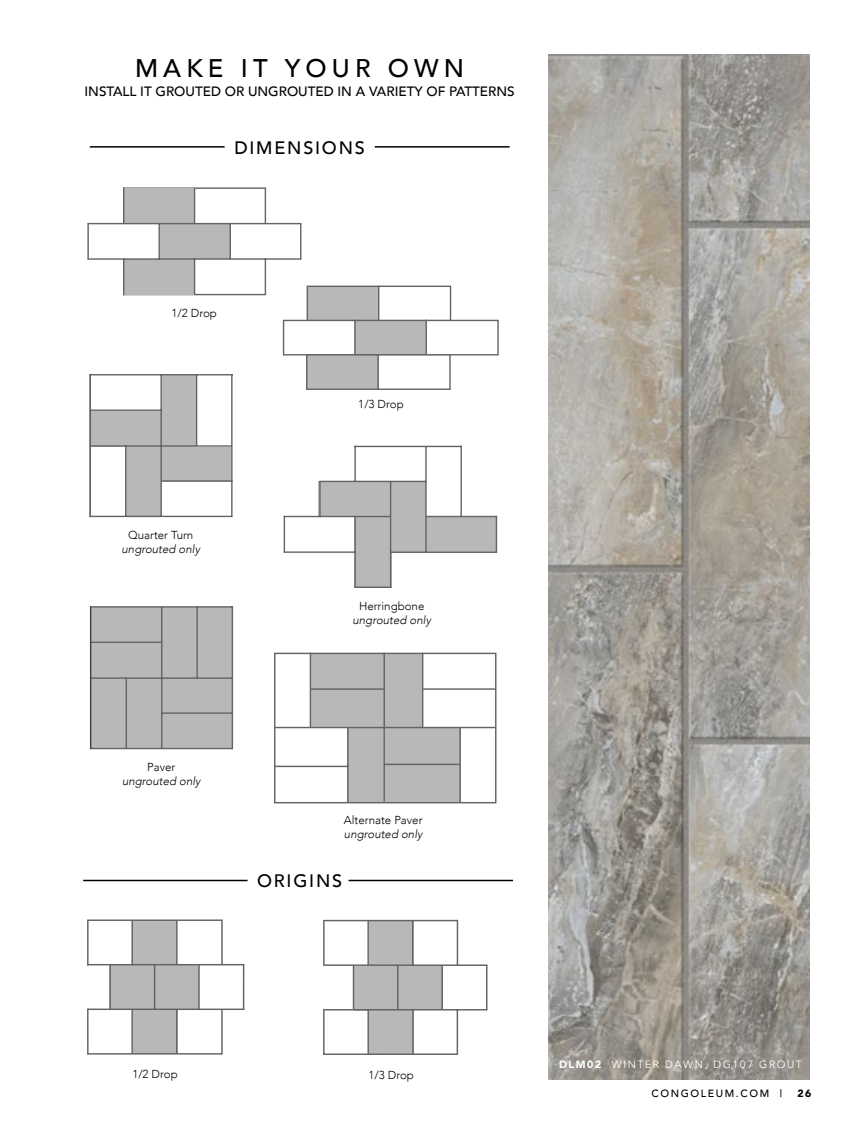
<style>
.page{position:relative;width:864px;height:1134px;background:#fff}
.page>*{position:absolute;margin:0;border:0;box-sizing:border-box;transform-origin:0 0}
.t1{font:500 25.5px "Avenir";letter-spacing:.2em;color:#000}
.t2{font:500 18px "Avenir";letter-spacing:.1em;color:#000}
.t3{font:500 13.5px "Avenir";color:#000}
.t4{font:300 11.55px "Avenir";color:#000}
.t5{font:italic 300 11.55px "Avenir";color:#000}
.t6{font:10.5px "Avenir";letter-spacing:.15em;color:#fff}
.t7{font:500 10.5px "Avenir";letter-spacing:.15em;color:#000}
.t8{font:900 10.5px "Avenir";color:#000}
.s1{font-weight:900}
</style>
<div class="page">
<div style="left:123px;top:258px;width:72px;height:38px;border:1px solid #fff"></div>
<hr style="left:123px;top:294px;width:143px;height:1px;background:#636466">
<hr style="left:123px;top:187px;width:143px;height:2px;background:#636466">
<hr style="left:87px;top:223px;width:2px;height:36px;background:#636466">
<hr style="left:300px;top:223px;width:1px;height:36px;background:#636466">
<div style="left:124px;top:188px;width:70px;height:36px;background:#b6b8ba"></div>
<div style="left:160px;top:224px;width:70px;height:35px;background:#b6b8ba"></div>
<div style="left:124px;top:259px;width:70px;height:35px;background:#b6b8ba"></div>
<hr style="left:88px;top:223px;width:213px;height:1px;background:#636466">
<hr style="left:88px;top:258px;width:213px;height:2px;background:#636466">
<hr style="left:159px;top:224px;width:1px;height:35px;background:#636466">
<hr style="left:123px;top:188px;width:1px;height:36px;background:#636466">
<hr style="left:123px;top:259px;width:1px;height:36px;background:#636466">
<hr style="left:194px;top:188px;width:1px;height:36px;background:#636466">
<hr style="left:194px;top:259px;width:1px;height:36px;background:#636466">
<hr style="left:265px;top:188px;width:1px;height:36px;background:#636466">
<hr style="left:265px;top:259px;width:1px;height:36px;background:#636466">
<hr style="left:230px;top:224px;width:1px;height:35px;background:#636466">
<div style="left:355px;top:516px;width:37px;height:71px;background:#b6b8ba"></div>
<div style="left:391px;top:481px;width:34px;height:71px;background:#b6b8ba"></div>
<div style="left:319px;top:481px;width:72px;height:36px;background:#b6b8ba"></div>
<div style="left:425px;top:517px;width:72px;height:35px;background:#b6b8ba"></div>
<hr style="left:319px;top:481px;width:2px;height:36px;background:#636466">
<hr style="left:354px;top:517px;width:2px;height:71px;background:#636466">
<hr style="left:354px;top:446px;width:2px;height:36px;background:#636466">
<hr style="left:390px;top:481px;width:1px;height:107px;background:#636466">
<hr style="left:425px;top:447px;width:2px;height:105px;background:#636466">
<hr style="left:461px;top:446px;width:1px;height:71px;background:#636466">
<hr style="left:284px;top:551px;width:71px;height:2px;background:#636466">
<hr style="left:284px;top:516px;width:107px;height:1px;background:#636466">
<hr style="left:426px;top:516px;width:71px;height:1px;background:#636466">
<hr style="left:319px;top:481px;width:107px;height:1px;background:#636466">
<hr style="left:391px;top:552px;width:106px;height:1px;background:#636466">
<hr style="left:354px;top:446px;width:108px;height:1px;background:#636466">
<hr style="left:355px;top:587px;width:36px;height:1px;background:#636466">
<hr style="left:284px;top:516px;width:1px;height:37px;background:#636466">
<hr style="left:496px;top:516px;width:1px;height:37px;background:#636466">
<div style="left:369px;top:921px;width:45px;height:45px;background:#b6b8ba"></div>
<div style="left:354px;top:966px;width:45px;height:45px;background:#b6b8ba"></div>
<div style="left:398px;top:965px;width:45px;height:45px;background:#b6b8ba"></div>
<hr style="left:323px;top:1009px;width:164px;height:2px;background:#636466">
<hr style="left:323px;top:964px;width:164px;height:2px;background:#636466">
<hr style="left:323px;top:920px;width:135px;height:1px;background:#636466">
<hr style="left:397px;top:965px;width:1px;height:44px;background:#636466">
<hr style="left:412px;top:921px;width:1px;height:44px;background:#636466">
<hr style="left:457px;top:920px;width:1px;height:46px;background:#636466">
<hr style="left:367px;top:921px;width:2px;height:44px;background:#636466">
<hr style="left:441px;top:965px;width:2px;height:44px;background:#636466">
<hr style="left:323px;top:920px;width:2px;height:45px;background:#636466">
<svg style="left:323px;top:1008px;width:137px;height:47px"></svg>
<hr style="left:353px;top:965px;width:1px;height:45px;background:#636466">
<hr style="left:486px;top:965px;width:1px;height:44px;background:#636466">
<div style="left:133px;top:1009px;width:45px;height:45px;background:#b6b8ba"></div>
<hr style="left:87px;top:1009px;width:2px;height:46px;background:#636466">
<hr style="left:176px;top:1009px;width:2px;height:45px;background:#636466">
<hr style="left:109px;top:965px;width:2px;height:44px;background:#636466">
<hr style="left:221px;top:1010px;width:2px;height:45px;background:#636466">
<svg style="left:87px;top:919px;width:136px;height:47px"></svg>
<hr style="left:243px;top:964px;width:1px;height:45px;background:#636466">
<div style="left:111px;top:965px;width:89px;height:45px;background:#b6b8ba"></div>
<hr style="left:198px;top:964px;width:2px;height:45px;background:#636466">
<hr style="left:87px;top:964px;width:157px;height:1px;background:#636466">
<hr style="left:88px;top:1009px;width:156px;height:1px;background:#636466">
<hr style="left:88px;top:1053px;width:134px;height:2px;background:#636466">
<hr style="left:176px;top:921px;width:2px;height:44px;background:#636466">
<hr style="left:131px;top:920px;width:2px;height:45px;background:#636466">
<hr style="left:87px;top:920px;width:2px;height:45px;background:#636466">
<hr style="left:154px;top:965px;width:1px;height:44px;background:#636466">
<hr style="left:131px;top:1009px;width:2px;height:45px;background:#636466">
<hr style="left:110px;top:964px;width:1px;height:45px;background:#636466">
<div style="left:162px;top:375px;width:34px;height:72px;background:#b6b8ba"></div>
<div style="left:162px;top:447px;width:69px;height:34px;background:#b6b8ba"></div>
<div style="left:91px;top:411px;width:72px;height:35px;background:#b6b8ba"></div>
<div style="left:126px;top:446px;width:35px;height:71px;background:#b6b8ba"></div>
<hr style="left:231px;top:374px;width:2px;height:143px;background:#636466">
<hr style="left:125px;top:446px;width:1px;height:70px;background:#636466">
<hr style="left:160px;top:375px;width:2px;height:142px;background:#636466">
<hr style="left:196px;top:375px;width:1px;height:71px;background:#636466">
<hr style="left:162px;top:480px;width:70px;height:2px;background:#636466">
<hr style="left:90px;top:516px;width:142px;height:1px;background:#636466">
<hr style="left:91px;top:445px;width:141px;height:2px;background:#636466">
<hr style="left:91px;top:409px;width:71px;height:2px;background:#636466">
<hr style="left:90px;top:374px;width:143px;height:1px;background:#636466">
<hr style="left:89px;top:374px;width:2px;height:143px;background:#414042">
<div style="left:348px;top:727px;width:36px;height:76px;background:#b6b8ba"></div>
<div style="left:385px;top:654px;width:37px;height:74px;background:#b6b8ba"></div>
<div style="left:385px;top:728px;width:76px;height:36px;background:#b6b8ba"></div>
<div style="left:385px;top:765px;width:76px;height:37px;background:#b6b8ba"></div>
<div style="left:310px;top:654px;width:76px;height:73px;background:#b6b8ba"></div>
<div style="left:274px;top:653px;width:222px;height:150px;border:1px solid #636466"></div>
<hr style="left:275px;top:727px;width:220px;height:1px;background:#636466">
<hr style="left:384px;top:653px;width:1px;height:149px;background:#636466">
<hr style="left:310px;top:653px;width:1px;height:75px;background:#636466">
<hr style="left:311px;top:688px;width:74px;height:2px;background:#636466">
<hr style="left:459px;top:728px;width:2px;height:75px;background:#636466">
<hr style="left:384px;top:764px;width:76px;height:1px;background:#636466">
<hr style="left:347px;top:728px;width:2px;height:75px;background:#636466">
<hr style="left:275px;top:766px;width:74px;height:1px;background:#636466">
<hr style="left:422px;top:653px;width:1px;height:75px;background:#636466">
<hr style="left:423px;top:688px;width:73px;height:2px;background:#636466">
<div style="left:90px;top:607px;width:142px;height:72px;background:#b6b8ba"></div>
<div style="left:162px;top:679px;width:69px;height:70px;background:#b6b8ba"></div>
<div style="left:90px;top:678px;width:71px;height:71px;background:#b6b8ba"></div>
<hr style="left:232px;top:606px;width:1px;height:143px;background:#636466">
<hr style="left:126px;top:678px;width:1px;height:71px;background:#636466">
<hr style="left:161px;top:607px;width:1px;height:142px;background:#636466">
<hr style="left:196px;top:607px;width:2px;height:71px;background:#636466">
<hr style="left:162px;top:712px;width:71px;height:2px;background:#636466">
<hr style="left:91px;top:748px;width:142px;height:1px;background:#636466">
<hr style="left:91px;top:677px;width:141px;height:2px;background:#636466">
<hr style="left:91px;top:642px;width:71px;height:1px;background:#636466">
<hr style="left:91px;top:606px;width:142px;height:2px;background:#636466">
<hr style="left:90px;top:606px;width:1px;height:143px;background:#414042">
<div style="left:307px;top:286px;width:73px;height:35px;background:#b6b8ba;border:1px solid #636466"></div>
<div style="left:378px;top:286px;width:73px;height:35px;background:#fff;border:1px solid #636466"></div>
<div style="left:283px;top:320px;width:73px;height:36px;background:#fff;border:1px solid #636466"></div>
<div style="left:354px;top:320px;width:73px;height:36px;background:#b6b8ba;border:1px solid #636466"></div>
<div style="left:426px;top:320px;width:73px;height:36px;background:#fff;border:1px solid #636466"></div>
<div style="left:306px;top:354px;width:73px;height:36px;background:#b6b8ba;border:1px solid #636466"></div>
<div style="left:377px;top:354px;width:74px;height:36px;background:#fff;border:1px solid #636466"></div>
<hr style="left:90px;top:146px;width:135px;height:2px;background:#000">
<hr style="left:375px;top:146px;width:135px;height:2px;background:#000">
<hr style="left:83px;top:880px;width:165px;height:1px;background:#000">
<hr style="left:349px;top:880px;width:164px;height:1px;background:#000">
<img style="left:549px;top:54px;width:261px;height:1026px">
<h1 class="t1" style="left:135px;top:46px;width:331px">MAKE IT YOUR OWN</h1>
<p class="t3" style="left:85px;top:80px;width:432px">INSTALL IT GROUTED OR UNGROUTED IN A VARIETY OF PATTERNS</p>
<h2 class="t2" style="left:234px;top:132px;width:132px">DIMENSIONS</h2>
<p class="t4" style="left:172px;top:307px;width:47px">1/2 Drop</p>
<p class="t4" style="left:128px;top:528px;width:67px">Quarter Turn</p>
<p class="t5" style="left:121px;top:542px;width:80px">ungrouted only</p>
<p class="t4" style="left:358px;top:397px;width:47px">1/3 Drop</p>
<p class="t4" style="left:359px;top:599px;width:67px">Herringbone</p>
<p class="t5" style="left:352px;top:613px;width:80px">ungrouted only</p>
<p class="t4" style="left:147px;top:760px;width:30px">Paver</p>
<p class="t5" style="left:122px;top:774px;width:80px">ungrouted only</p>
<p class="t4" style="left:344px;top:813px;width:80px">Alternate Paver</p>
<p class="t5" style="left:344px;top:827px;width:80px">ungrouted only</p>
<h2 class="t2" style="left:257px;top:865px;width:87px">ORIGINS</h2>
<p class="t4" style="left:132px;top:1067px;width:47px">1/2 Drop</p>
<p class="t4" style="left:369px;top:1068px;width:47px">1/3 Drop</p>
<p class="t6" style="left:559px;top:1059px;width:244px"><span class="s1">DLM02</span> WINTER DAWN, DG107 GROUT</p>
<p class="t7" style="left:652px;top:1084px;width:132px">CONGOLEUM.COM |</p>
<p class="t8" style="left:797px;top:1084px;width:16px">26</p>
</div>
